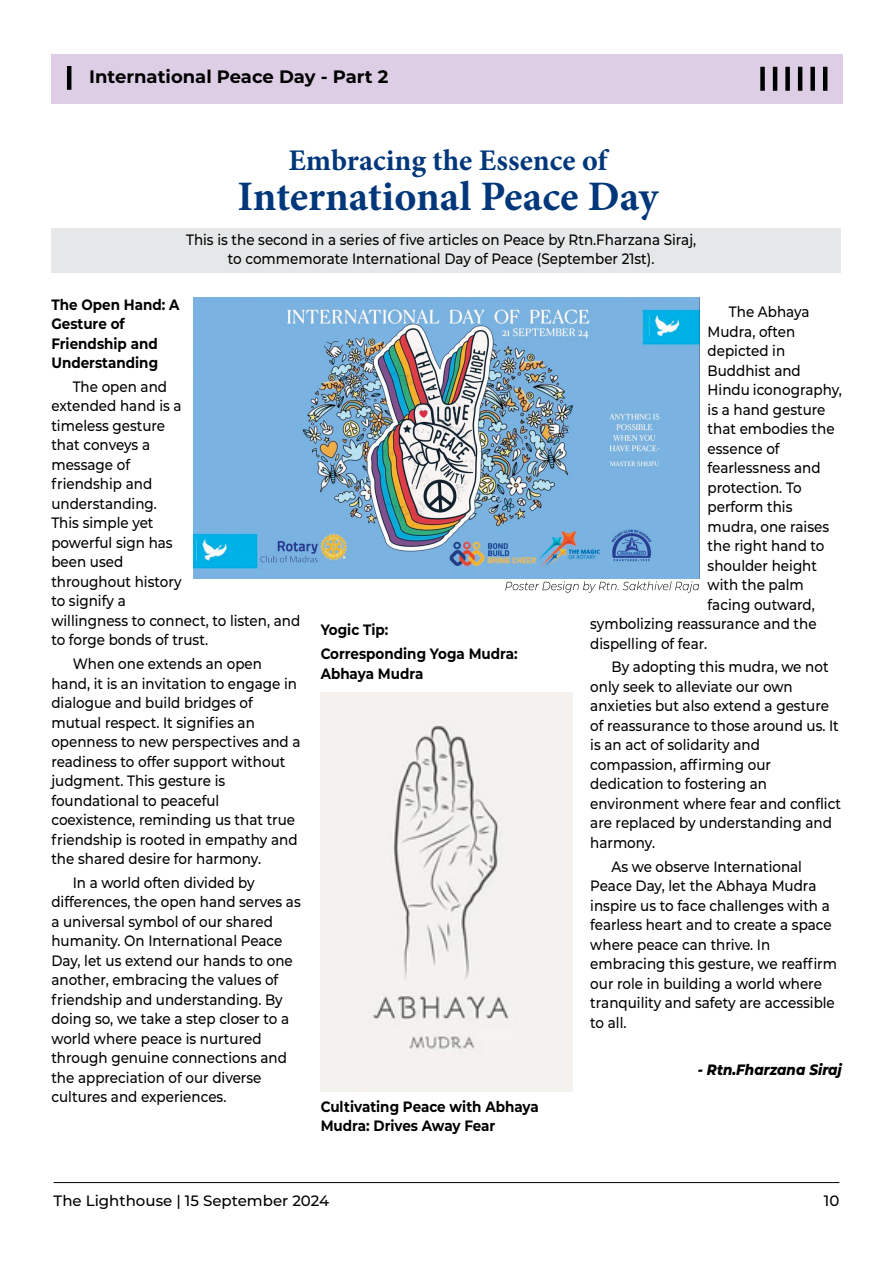
<style>
.page{position:relative;width:893px;height:1263px;background:#fff}
.page>*{position:absolute;margin:0;border:0;box-sizing:border-box;transform-origin:0 0}
.t1{font:700 42px "Minion Pro";color:#00377b}
.t2{font:700 30px "Minion Pro";color:#00377b}
.t3{font:700 18px "Montserrat";color:#000}
.t4{font:500 15px/19.5px "Montserrat";color:#000;scale:.9 1}
.t5{font:700 15px/19.5px "Montserrat";color:#000;scale:.9 1}
.t6{font:500 15px "Montserrat";color:#000}
.t7{font:italic 800 15px "Montserrat";color:#000;scale:.9 1}
</style>
<div class="page">
<hr style="left:54px;top:1182px;width:785px;height:1px;background:#000">
<div style="left:51px;top:54px;width:791px;height:50px;background:#ddcde5"></div>
<hr style="left:67px;top:66px;width:4px;height:24px;background:#000101">
<div style="left:760px;top:67px;width:5px;height:24px;background:#000101"></div>
<hr style="left:773px;top:67px;width:4px;height:24px;background:#000101">
<div style="left:785px;top:67px;width:5px;height:24px;background:#000101"></div>
<hr style="left:798px;top:67px;width:4px;height:24px;background:#000101">
<div style="left:810px;top:67px;width:5px;height:24px;background:#000101"></div>
<hr style="left:823px;top:67px;width:4px;height:24px;background:#000101">
<div style="left:52px;top:228px;width:789px;height:45px;background:#e6e7e8"></div>
<img style="left:194px;top:298px;width:505px;height:280px">
<svg style="left:505px;top:581px;width:194px;height:12px"></svg>
<img style="left:321px;top:692px;width:251px;height:400px">
<p class="t3" style="left:89px;top:64px;width:301px">International Peace Day - Part 2</p>
<h2 class="t2" style="left:288px;top:139px;width:321px">Embracing the Essence of</h2>
<h1 class="t1" style="left:238px;top:167px;width:422px">International Peace Day</h1>
<p class="t4" style="left:186px;top:229px;width:568px;text-align:center">This is the second in a series of five articles on Peace by Rtn.Fharzana Siraj, to commemorate International Day of Peace (September 21st).</p>
<p class="t5" style="left:51px;top:294px;width:144px">The Open Hand: A<br>Gesture of<br>Friendship and<br>Understanding</p>
<p class="t4" style="left:51px;top:376px;width:278px;text-indent:21px">The open and<br>extended hand is a<br>timeless gesture<br>that conveys a<br>message of<br>friendship and<br>understanding.<br>This simple yet<br>powerful sign has<br>been used<br>throughout history<br>to signify a<br>willingness to connect, to listen, and to forge bonds of trust.</p>
<p class="t4" style="left:51px;top:653px;width:278px;text-indent:21px">When one extends an open hand, it is an invitation to engage in dialogue and build bridges of mutual respect. It signifies an openness to new perspectives and a readiness to offer support without judgment. This gesture is foundational to peaceful coexistence, reminding us that true friendship is rooted in empathy and the shared desire for harmony.</p>
<p class="t4" style="left:51px;top:872px;width:279px;text-indent:21px">In a world often divided by differences, the open hand serves as a universal symbol of our shared humanity. On International Peace<br>Day, let us extend our hands to one another, embracing the values of friendship and understanding. By doing so, we take a step closer to a world where peace is nurtured through genuine connections and the appreciation of our diverse cultures and experiences.</p>
<p class="t5" style="left:321px;top:617px;width:221px;line-height:23.7px">Yogic Tip:<br>Corresponding Yoga Mudra:</p>
<p class="t5" style="left:321px;top:663px;width:116px">Abhaya Mudra</p>
<p class="t5" style="left:321px;top:1096px;width:244px">Cultivating Peace with Abhaya<br>Mudra: Drives Away Fear</p>
<p class="t4" style="left:729px;top:301px;width:91px">The Abhaya</p>
<p class="t4" style="left:708px;top:321px;width:99px">Mudra, often</p>
<p class="t4" style="left:708px;top:340px;width:88px">depicted in</p>
<p class="t4" style="left:708px;top:360px;width:105px">Buddhist and</p>
<p class="t4" style="left:708px;top:379px;width:151px">Hindu iconography,</p>
<p class="t4" style="left:708px;top:399px;width:133px">is a hand gesture</p>
<p class="t4" style="left:708px;top:418px;width:143px">that embodies the</p>
<p class="t4" style="left:708px;top:438px;width:82px">essence of</p>
<p class="t4" style="left:708px;top:457px;width:127px">fearlessness and</p>
<p class="t4" style="left:708px;top:477px;width:106px">protection. To</p>
<p class="t4" style="left:708px;top:496px;width:96px">perform this</p>
<p class="t4" style="left:708px;top:516px;width:137px">mudra, one raises</p>
<p class="t4" style="left:708px;top:535px;width:131px">the right hand to</p>
<p class="t4" style="left:708px;top:555px;width:123px">shoulder height</p>
<p class="t4" style="left:708px;top:574px;width:108px">with the palm</p>
<p class="t4" style="left:708px;top:594px;width:121px">facing outward,</p>
<p class="t4" style="left:590px;top:613px;width:253px">symbolizing reassurance and the</p>
<p class="t4" style="left:590px;top:633px;width:131px">dispelling of fear.</p>
<p class="t4" style="left:590px;top:657px;width:280px;text-indent:21px">By adopting this mudra, we not only seek to alleviate our own anxieties but also extend a gesture of reassurance to those around us. It is an act of solidarity and compassion, affirming our dedication to fostering an environment where fear and conflict are replaced by understanding and harmony.</p>
<p class="t4" style="left:590px;top:856px;width:276px;text-indent:21px">As we observe International<br>Peace Day, let the Abhaya Mudra inspire us to face challenges with a fearless heart and to create a space where peace can thrive. In embracing this gesture, we reaffirm our role in building a world where tranquility and safety are accessible to all.</p>
<p class="t7" style="left:698px;top:1059px;width:162px">- Rtn.Fharzana Siraj</p>
<p class="t6" style="left:54px;top:1190px;width:277px">The Lighthouse | 15 September 2024</p>
<p class="t6" style="left:824px;top:1190px;width:17px">10</p>
</div>
